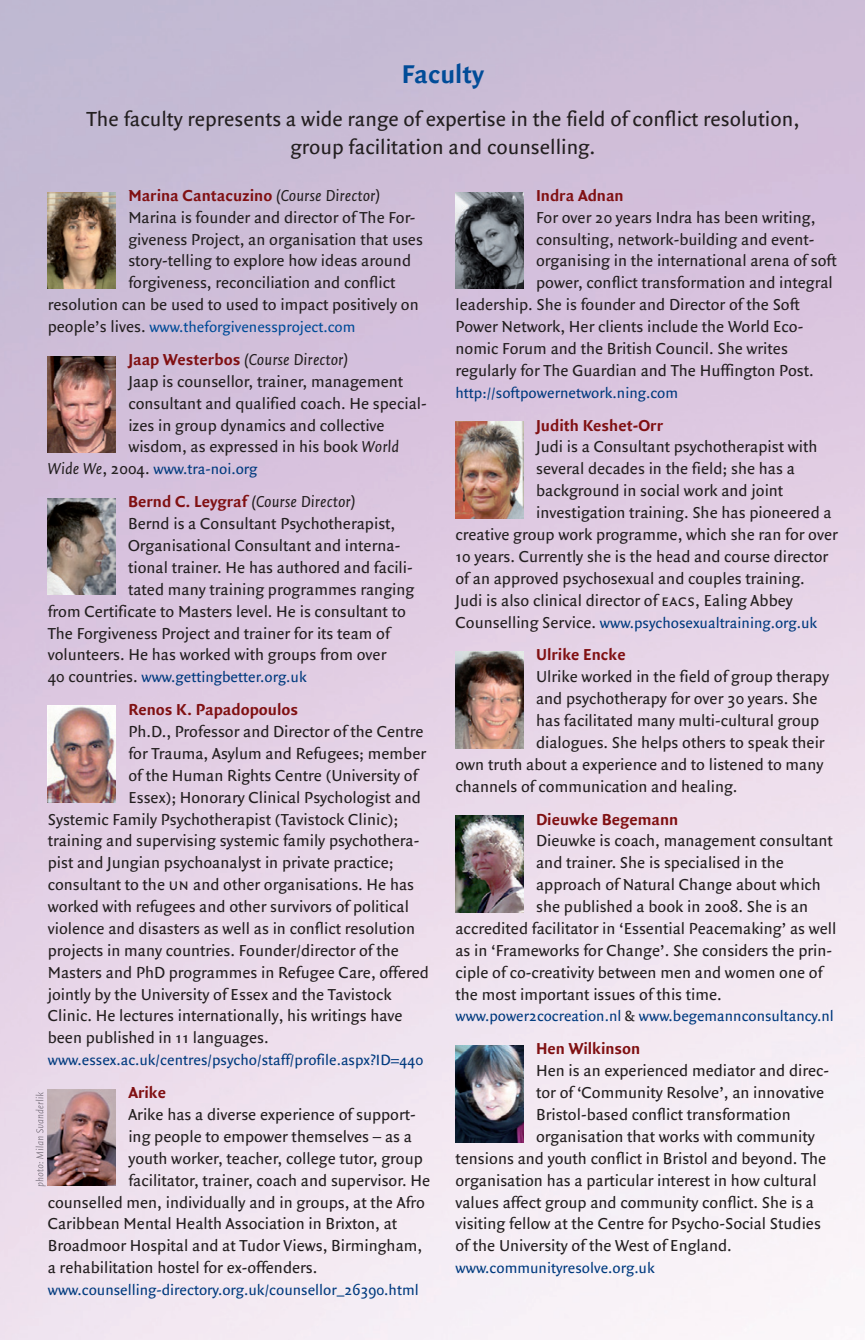
<style>
.page{position:relative;width:865px;height:1340px;background:#fff}
.page>*{position:absolute;margin:0;border:0;box-sizing:border-box;transform-origin:0 0}
.t1{font:700 27.65px "Quadraat Sans";color:#014c98}
.t2{font:21.88px/28.3px "Quadraat Sans";color:#231f20;text-align:center}
.t3{font:17.15px/21.9px "Quadraat Sans";color:#231f20}
.t4{font:700 17.15px "Quadraat Sans";color:#801012}
.t5{font:italic 17.15px "Quadraat Sans";color:#231f20}
.t6{font:15.92px "Quadraat Sans";color:#013b7f}
.t7{font:15.92px "Quadraat Sans";color:#014c98}
.s1{font-weight:400;font-style:italic;color:#231f20}
.s2{font-size:17.15px;color:#231f20}
.s3{font-weight:700;color:#801012}
.s4{font-style:italic}
.s5{font-style:italic;font-size:17.15px;color:#231f20}
.s6{font-weight:700;font-style:normal;color:#801012}
.s7{font-family:"Quadraat Sans Caps"}
.s8{color:#231f20}
</style>
<div class="page">
<img style="left:0;top:1px;width:864px;height:1338px">
<img style="left:48px;top:192px;width:68px;height:96px">
<img style="left:48px;top:356px;width:68px;height:97px">
<img style="left:47px;top:498px;width:69px;height:97px">
<img style="left:48px;top:1089px;width:68px;height:96px">
<img style="left:455px;top:651px;width:69px;height:97px">
<img style="left:455px;top:815px;width:69px;height:97px">
<img style="left:455px;top:1045px;width:69px;height:97px">
<img style="left:455px;top:422px;width:69px;height:96px">
<img style="left:36px;top:1114px;width:10px;height:72px">
<img style="left:48px;top:706px;width:68px;height:96px">
<img style="left:455px;top:192px;width:69px;height:96px">
<h1 class="t1" style="left:402px;top:59px;width:84px">Faculty</h1>
<p class="t2" style="left:87px;top:105px;width:714px">The faculty represents a wide range of expertise in the field of conflict resolution, group facilitation and counselling.</p>
<p class="t4" style="left:128px;top:186px;width:253px">Marina Cantacuzino <span class="s1">(Course Director)</span></p>
<p class="t3" style="left:128px;top:207px;width:289px">Marina is founder and director of The For-</p>
<p class="t3" style="left:128px;top:228px;width:296px">giveness Project, an organisation that uses</p>
<p class="t3" style="left:128px;top:250px;width:284px">story-telling to explore how ideas around</p>
<p class="t3" style="left:128px;top:272px;width:269px">forgiveness, reconciliation and conflict</p>
<p class="t3" style="left:48px;top:294px;width:373px">resolution can be used to used to impact positively on</p>
<p class="t7" style="left:48px;top:318px;width:309px"><span class="s2">people’s lives.</span> www.theforgivenessproject.com</p>
<p class="t3" style="left:128px;top:349px;width:300px"><span class="s3">Jaap Westerbos</span> <span class="s4">(Course Director)<br></span>Jaap is counsellor, trainer, management consultant and qualified coach. He special&shy;izes in group dynamics and collective wisdom, as expressed in his book <span class="s4">World</span></p>
<p class="t6" style="left:48px;top:460px;width:211px"><span class="s5">Wide We</span><span class="s2">, 2004.</span> www.tra-noi.org</p>
<p class="t5" style="left:128px;top:492px;width:229px"><span class="s6">Bernd C. Leygraf</span> (Course Director)</p>
<p class="t3" style="left:128px;top:513px;width:269px">Bernd is a Consultant Psychotherapist,</p>
<p class="t3" style="left:128px;top:535px;width:274px">Organisational Consultant and interna-</p>
<p class="t3" style="left:128px;top:557px;width:286px">tional trainer. He has authored and facili-</p>
<p class="t3" style="left:128px;top:578px;width:288px">tated many training programmes ranging</p>
<p class="t3" style="left:48px;top:600px;width:360px">from Certificate to Masters level. He is consultant to</p>
<p class="t3" style="left:48px;top:622px;width:344px">The Forgiveness Project and trainer for its team of</p>
<p class="t3" style="left:48px;top:644px;width:340px">volunteers. He has worked with groups from over</p>
<p class="t6" style="left:48px;top:668px;width:261px"><span class="s2">40 countries.</span> www.gettingbetter.org.uk</p>
<p class="t4" style="left:128px;top:700px;width:171px">Renos K. Papadopoulos</p>
<p class="t3" style="left:128px;top:721px;width:297px">Ph.D., Professor and Director of the Centre</p>
<p class="t3" style="left:128px;top:742px;width:299px">for Trauma, Asylum and Refugees; member</p>
<p class="t3" style="left:128px;top:764px;width:291px">of the Human Rights Centre (University of</p>
<p class="t3" style="left:128px;top:786px;width:294px">Essex); Honorary Clinical Psychologist and</p>
<p class="t3" style="left:48px;top:808px;width:352px">Systemic Family Psychotherapist (Tavistock Clinic);</p>
<p class="t3" style="left:48px;top:830px;width:373px">training and supervising systemic family psychothera-</p>
<p class="t3" style="left:48px;top:852px;width:347px">pist and Jungian psychoanalyst in private practice;</p>
<p class="t3" style="left:48px;top:874px;width:368px">consultant to the <span class="s7">un</span> and other organisations. He has</p>
<p class="t3" style="left:48px;top:896px;width:363px">worked with refugees and other survivors of political</p>
<p class="t3" style="left:48px;top:917px;width:369px">violence and disasters as well as in conflict resolution</p>
<p class="t3" style="left:48px;top:939px;width:353px">projects in many countries. Founder/director of the</p>
<p class="t3" style="left:48px;top:961px;width:383px">Masters and PhD programmes in Refugee Care, offered</p>
<p class="t3" style="left:48px;top:983px;width:346px">jointly by the University of Essex and the Tavistock</p>
<p class="t3" style="left:48px;top:1005px;width:356px">Clinic. He lectures internationally, his writings have</p>
<p class="t3" style="left:48px;top:1027px;width:223px">been published in 11 languages.</p>
<p class="t6" style="left:48px;top:1051px;width:377px">www.essex.ac.uk/centres/psycho/staff/profile.aspx?ID=440</p>
<p class="t4" style="left:128px;top:1082px;width:39px">Arike</p>
<p class="t3" style="left:128px;top:1103px;width:289px">Arike has a diverse experience of support-</p>
<p class="t3" style="left:128px;top:1125px;width:285px">ing people to empower themselves – as a</p>
<p class="t3" style="left:128px;top:1147px;width:296px">youth worker, teacher, college tutor, group</p>
<p class="t3" style="left:128px;top:1169px;width:303px">facilitator, trainer, coach and supervisor. He</p>
<p class="t3" style="left:48px;top:1191px;width:379px">counselled men, individually and in groups, at the Afro</p>
<p class="t3" style="left:48px;top:1213px;width:351px">Caribbean Mental Health Association in Brixton, at</p>
<p class="t3" style="left:48px;top:1235px;width:376px">Broadmoor Hospital and at Tudor Views, Birmingham,</p>
<p class="t3" style="left:48px;top:1257px;width:271px">a rehabilitation hostel for ex-offenders.</p>
<p class="t6" style="left:48px;top:1280px;width:373px">www.counselling-directory.org.uk/counsellor_26390.html</p>
<p class="t4" style="left:536px;top:186px;width:89px">Indra Adnan</p>
<p class="t3" style="left:536px;top:207px;width:281px">For over 20 years Indra has been writing,</p>
<p class="t3" style="left:536px;top:228px;width:280px">consulting, network-building and event-</p>
<p class="t3" style="left:536px;top:250px;width:302px">organising in the international arena of soft</p>
<p class="t3" style="left:536px;top:272px;width:298px">power, conflict transformation and integral</p>
<p class="t3" style="left:455px;top:294px;width:346px">leadership. She is founder and Director of the Soft</p>
<p class="t3" style="left:455px;top:316px;width:349px">Power Network, Her clients include the World Eco-</p>
<p class="t3" style="left:455px;top:338px;width:334px">nomic Forum and the British Council. She writes</p>
<p class="t3" style="left:455px;top:360px;width:360px">regularly for The Guardian and The Huffington Post.</p>
<p class="t6" style="left:455px;top:383px;width:224px">http://softpowernetwork.ning.com</p>
<p class="t4" style="left:536px;top:415px;width:129px">Judith Keshet-Orr</p>
<p class="t3" style="left:536px;top:436px;width:283px">Judi is a Consultant psychotherapist with</p>
<p class="t3" style="left:536px;top:458px;width:260px">several decades in the field; she has a</p>
<p class="t3" style="left:536px;top:480px;width:249px">background in social work and joint</p>
<p class="t3" style="left:536px;top:502px;width:297px">investigation training. She has pioneered a</p>
<p class="t3" style="left:455px;top:524px;width:384px">creative group work programme, which she ran for over</p>
<p class="t3" style="left:455px;top:546px;width:374px">10 years. Currently she is the head and course director</p>
<p class="t3" style="left:455px;top:567px;width:351px">of an approved psychosexual and couples training.</p>
<p class="t3" style="left:455px;top:589px;width:339px">Judi is also clinical director of <span class="s7">eacs</span>, Ealing Abbey</p>
<p class="t6" style="left:455px;top:613px;width:363px"><span class="s2">Counselling Service.</span> www.psychosexualtraining.org.uk</p>
<p class="t4" style="left:536px;top:645px;width:91px">Ulrike Encke</p>
<p class="t3" style="left:536px;top:666px;width:294px">Ulrike worked in the field of group therapy</p>
<p class="t3" style="left:536px;top:688px;width:283px">and psychotherapy for over 30 years. She</p>
<p class="t3" style="left:536px;top:710px;width:285px">has facilitated many multi-cultural group</p>
<p class="t3" style="left:536px;top:732px;width:290px">dialogues. She helps others to speak their</p>
<p class="t3" style="left:455px;top:753px;width:369px">own truth about a experience and to listened to many</p>
<p class="t3" style="left:455px;top:775px;width:284px">channels of communication and healing.</p>
<p class="t4" style="left:536px;top:809px;width:144px">Dieuwke Begemann</p>
<p class="t3" style="left:536px;top:830px;width:298px">Dieuwke is coach, management consultant</p>
<p class="t3" style="left:536px;top:852px;width:249px">and trainer. She is specialised in the</p>
<p class="t3" style="left:536px;top:874px;width:286px">approach of Natural Change about which</p>
<p class="t3" style="left:536px;top:896px;width:273px">she published a book in 2008. She is an</p>
<p class="t3" style="left:455px;top:917px;width:382px">accredited facilitator in ‘Essential Peacemaking’ as well</p>
<p class="t3" style="left:455px;top:939px;width:378px">as in ‘Frameworks for Change’. She considers the prin-</p>
<p class="t3" style="left:455px;top:961px;width:369px">ciple of co-creativity between men and women one of</p>
<p class="t3" style="left:455px;top:983px;width:268px">the most important issues of this time.</p>
<p class="t6" style="left:455px;top:1007px;width:380px">www.power2cocreation.nl <span class="s8">&amp;</span> www.begemannconsultancy.nl</p>
<p class="t4" style="left:536px;top:1039px;width:106px">Hen Wilkinson</p>
<p class="t3" style="left:536px;top:1060px;width:295px">Hen is an experienced mediator and direc-</p>
<p class="t3" style="left:536px;top:1082px;width:290px">tor of ‘Community Resolve’, an innovative</p>
<p class="t3" style="left:536px;top:1103px;width:256px">Bristol-based conflict transformation</p>
<p class="t3" style="left:536px;top:1125px;width:280px">organisation that works with community</p>
<p class="t3" style="left:455px;top:1147px;width:372px">tensions and youth conflict in Bristol and beyond. The</p>
<p class="t3" style="left:455px;top:1169px;width:363px">organisation has a particular interest in how cultural</p>
<p class="t3" style="left:455px;top:1191px;width:360px">values affect group and community conflict. She is a</p>
<p class="t3" style="left:455px;top:1213px;width:367px">visiting fellow at the Centre for Psycho-Social Studies</p>
<p class="t3" style="left:455px;top:1235px;width:278px">of the University of the West of England.</p>
<p class="t6" style="left:455px;top:1258px;width:201px">www.communityresolve.org.uk</p>
</div>
